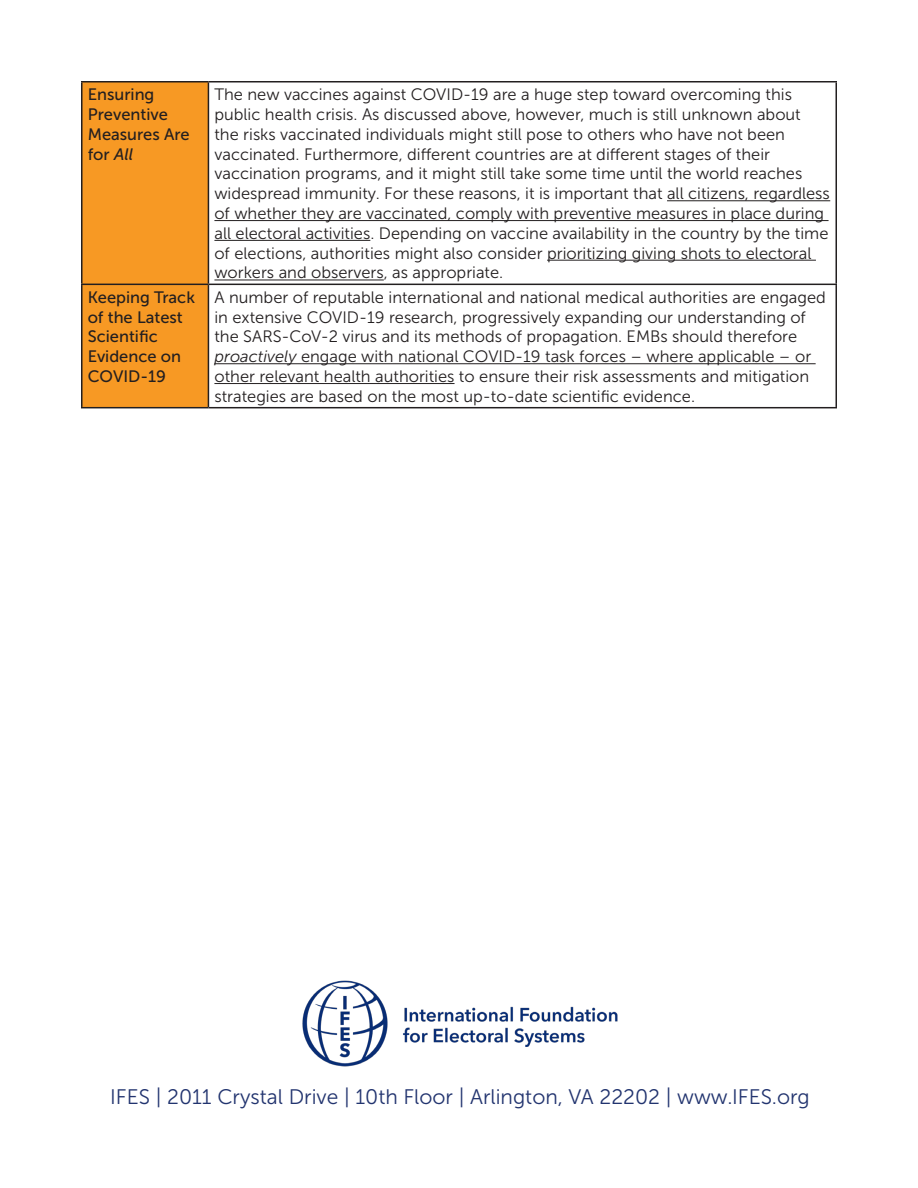
<style>
.page{position:relative;width:918px;height:1188px;background:#fff}
.page>*{position:absolute;margin:0;border:0;box-sizing:border-box;transform-origin:0 0}
.IFES_Info{font:21px "Museo Sans 300";color:#22346f}
.t1{font:16.5px/19.8px "Museo Sans 300";color:#231f20}
.t2{font:16.5px/19.8px "Museo Sans 500";color:#231f20}
.s1{font-style:italic}
</style>
<div class="page">
<img style="left:302px;top:980px;width:316px;height:86px">
<div style="left:82px;top:82px;width:126px;height:325px;background:#f79924"></div>
<hr style="left:81px;top:81px;width:127px;height:1px;background:#231f20">
<hr style="left:81px;top:82px;width:1px;height:202px;background:#231f20">
<hr style="left:208px;top:81px;width:629px;height:1px;background:#231f20">
<hr style="left:208px;top:82px;width:1px;height:202px;background:#231f20">
<hr style="left:836px;top:82px;width:1px;height:202px;background:#231f20">
<hr style="left:81px;top:284px;width:127px;height:1px;background:#231f20">
<hr style="left:81px;top:285px;width:1px;height:122px;background:#231f20">
<hr style="left:208px;top:284px;width:629px;height:1px;background:#231f20">
<hr style="left:208px;top:285px;width:1px;height:122px;background:#231f20">
<hr style="left:836px;top:285px;width:1px;height:122px;background:#231f20">
<hr style="left:81px;top:407px;width:127px;height:1px;background:#231f20">
<hr style="left:208px;top:407px;width:629px;height:1px;background:#231f20">
<hr style="left:667px;top:200px;width:163px;height:1px;background:#231f20">
<hr style="left:214px;top:220px;width:615px;height:1px;background:#231f20">
<hr style="left:214px;top:240px;width:156px;height:1px;background:#231f20">
<hr style="left:547px;top:260px;width:269px;height:1px;background:#231f20">
<hr style="left:214px;top:280px;width:170px;height:1px;background:#231f20">
<hr style="left:214px;top:363px;width:602px;height:1px;background:#231f20">
<hr style="left:214px;top:383px;width:241px;height:1px;background:#231f20">
<p class="t2" style="left:88px;top:85px;width:104px">Ensuring<br>Preventive<br>Measures Are for <span class="s1">All</span></p>
<p class="t1" style="left:214px;top:85px;width:617px">The new vaccines against COVID-19 are a huge step toward overcoming this public health crisis. As discussed above, however, much is still unknown about<br>the risks vaccinated individuals might still pose to others who have not been vaccinated. Furthermore, different countries are at different stages of their vaccination programs, and it might still take some time until the world reaches widespread immunity. For these reasons, it is important that all citizens, regardless of whether they are vaccinated, comply with preventive measures in place during all electoral activities. Depending on vaccine availability in the country by the time of elections, authorities might also consider prioritizing giving shots to electoral workers and observers, as appropriate.</p>
<p class="t2" style="left:88px;top:287px;width:109px">Keeping Track of the Latest<br>Scientific<br>Evidence on<br>COVID-19</p>
<p class="t1" style="left:214px;top:287px;width:613px">A number of reputable international and national medical authorities are engaged in extensive COVID-19 research, progressively expanding our understanding of the SARS-CoV-2 virus and its methods of propagation. EMBs should therefore <span class="s1">proactively</span> engage with national COVID-19 task forces – where applicable – or other relevant health authorities to ensure their risk assessments and mitigation strategies are based on the most up-to-date scientific evidence.</p>
<p class="IFES_Info" style="left:110px;top:1086px;width:701px">IFES | 2011 Crystal Drive | 10th Floor | Arlington, VA 22202 | www.IFES.org</p>
</div>
